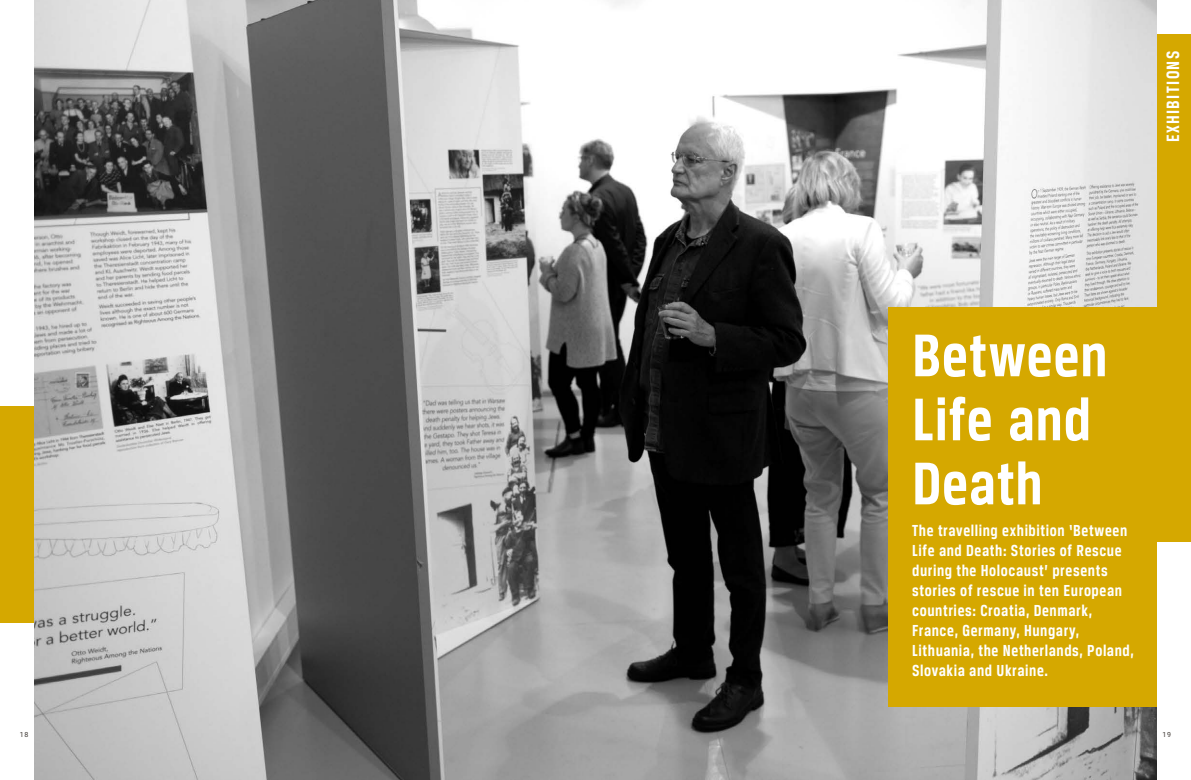
<style>
.page{position:relative;width:1191px;height:780px;background:#fff}
.page>*{position:absolute;margin:0;border:0;box-sizing:border-box;transform-origin:0 0}
.t1{font:700 64px/64px "Breuer Condensed";letter-spacing:.015em;color:#fff}
.t2{font:700 19px "Breuer Condensed";letter-spacing:.07em;color:#fff}
.t3{font:700 17px/20px "Breuer Condensed";letter-spacing:.035em;color:#fff}
.t4{font:7px "Roboto";color:#3d3732}
</style>
<div class="page">
<div style="left:0;top:406px;width:35px;height:217px;background:#d5a800"></div>
<img style="left:34px;top:0;width:1123px;height:780px">
<div style="left:888px;top:307px;width:269px;height:399px;background:#d5a800"></div>
<div style="left:1157px;top:34px;width:34px;height:507px;background:#d5a800"></div>
<p class="t2" style="left:1162px;top:142px;width:93px;rotate:-90deg">EXHIBITIONS</p>
<h1 class="t1" style="left:912px;top:323px;width:197px">Between<br>Life and<br>Death</h1>
<p class="t3" style="left:912px;top:520px;width:223px">The travelling exhibition ‘Between<br>Life and Death: Stories of Rescue during the Holocaust’ presents stories of rescue in ten European countries: Croatia, Denmark,<br>France, Germany, Hungary,<br>Lithuania, the Netherlands, Poland,<br>Slovakia and Ukraine.</p>
<p class="t4" style="left:20px;top:729px;width:10px">18</p>
<p class="t4" style="left:1162px;top:729px;width:10px">19</p>
</div>
